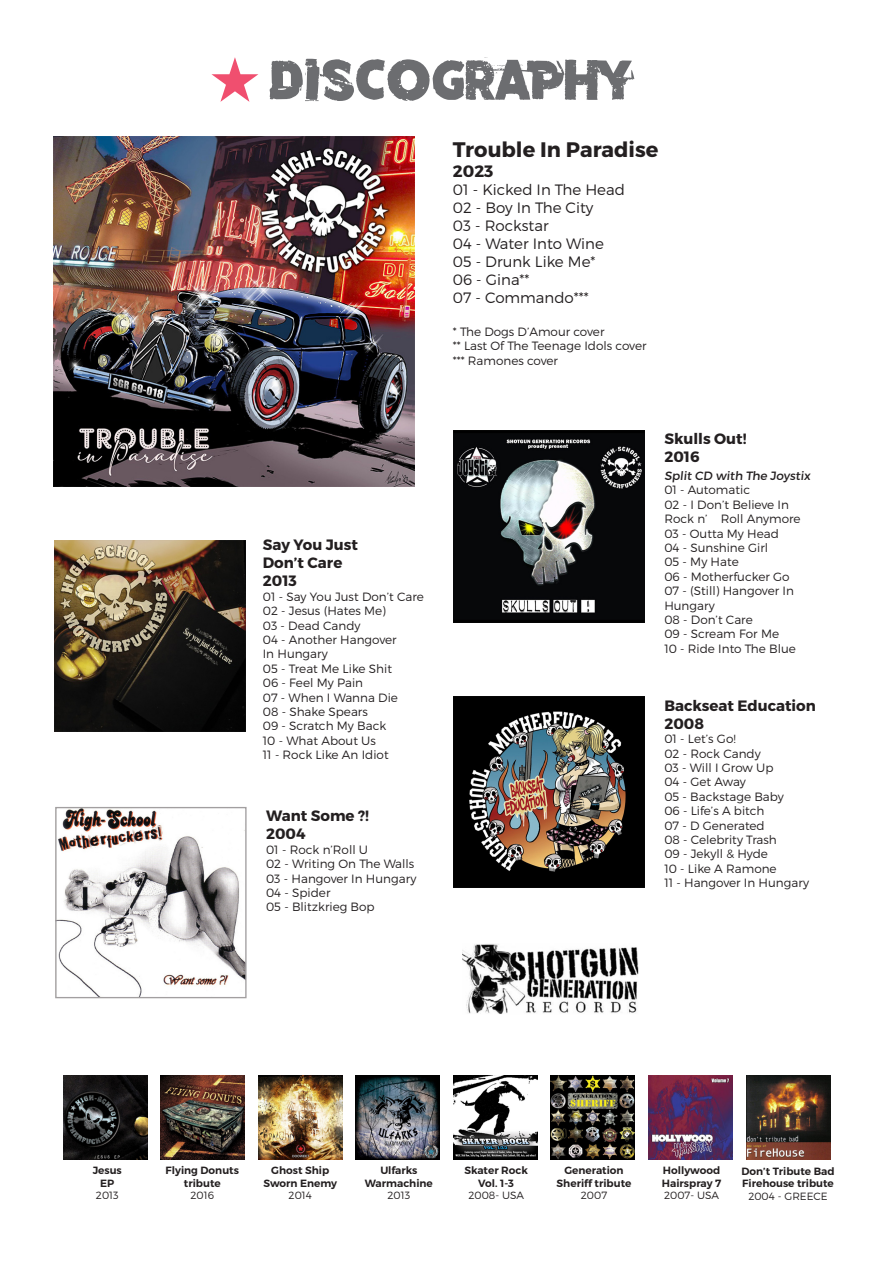
<style>
.page{position:relative;width:893px;height:1263px;background:#fff}
.page>*{position:absolute;margin:0;border:0;box-sizing:border-box;transform-origin:0 0}
.t1{font:58.5px "Cutthecrap";color:#6c6d70}
.t2{font:700 21px "Montserrat";color:#231f20}
.t3{font:700 16.5px "Montserrat";color:#231f20}
.t4{font:300 15px "Montserrat";color:#231f20}
.t5{font:700 15px/18px "Montserrat";color:#231f20}
.t6{font:300 12px/14.4px "Montserrat";color:#231f20}
.t7{font:12px "Montserrat";color:#231f20}
.t8{font:600 10.5px/12.6px "Montserrat";color:#231f20;text-align:center}
.t9{font:300 10.5px "Montserrat";color:#231f20}
.s1{font-weight:300}
</style>
<div class="page">
<img style="left:57px;top:809px;width:188px;height:187px">
<div style="left:55px;top:807px;width:192px;height:191px;border:1px solid #a29fa0"></div>
<img style="left:454px;top:696px;width:191px;height:192px">
<img style="left:54px;top:540px;width:192px;height:192px">
<svg style="left:211px;top:57px;width:47px;height:45px"></svg>
<img style="left:454px;top:431px;width:191px;height:191px">
<img style="left:161px;top:1075px;width:84px;height:84px">
<img style="left:258px;top:1075px;width:84px;height:84px">
<img style="left:356px;top:1075px;width:84px;height:84px">
<img style="left:453px;top:1075px;width:84px;height:84px">
<img style="left:551px;top:1075px;width:84px;height:84px">
<img style="left:648px;top:1075px;width:84px;height:84px">
<img style="left:746px;top:1075px;width:84px;height:84px">
<img style="left:63px;top:1075px;width:84px;height:84px">
<img style="left:53px;top:136px;width:362px;height:351px">
<img style="left:462px;top:944px;width:177px;height:70px">
<p class="t1" style="left:270px;top:37px;width:366px">DISCOGRAPHY</p>
<p class="t5" style="left:263px;top:536px;width:97px">Say You Just</p>
<p class="t5" style="left:263px;top:554px;width:81px">Don’t Care</p>
<p class="t5" style="left:263px;top:572px;width:36px">2013</p>
<p class="t6" style="left:263px;top:589px;width:163px">01 - Say You Just Don’t Care</p>
<p class="t6" style="left:263px;top:603px;width:125px">02 - Jesus (Hates Me)</p>
<p class="t6" style="left:263px;top:618px;width:99px">03 - Dead Candy</p>
<p class="t6" style="left:263px;top:632px;width:135px">04 - Another Hangover</p>
<p class="t6" style="left:263px;top:647px;width:67px">In Hungary</p>
<p class="t6" style="left:263px;top:661px;width:131px">05 - Treat Me Like Shit</p>
<p class="t6" style="left:263px;top:675px;width:102px">06 - Feel My Pain</p>
<p class="t6" style="left:263px;top:690px;width:137px">07 - When I Wanna Die</p>
<p class="t6" style="left:263px;top:704px;width:107px">08 - Shake Spears</p>
<p class="t6" style="left:263px;top:719px;width:125px">09 - Scratch My Back</p>
<p class="t6" style="left:263px;top:733px;width:115px">10 - What About Us</p>
<p class="t6" style="left:263px;top:747px;width:127px">11 - Rock Like An Idiot</p>
<p class="t5" style="left:266px;top:807px;width:104px">Want Some ?!</p>
<p class="t5" style="left:266px;top:825px;width:41px">2004</p>
<p class="t6" style="left:266px;top:842px;width:104px">01 - Rock n’Roll U</p>
<p class="t6" style="left:266px;top:856px;width:150px">02 - Writing On The Walls</p>
<p class="t6" style="left:266px;top:871px;width:152px">03 - Hangover In Hungary</p>
<p class="t6" style="left:266px;top:885px;width:66px">04 - Spider</p>
<p class="t6" style="left:266px;top:900px;width:110px">05 - Blitzkrieg Bop</p>
<p class="t2" style="left:453px;top:137px;width:207px">Trouble In Paradise</p>
<p class="t3" style="left:453px;top:161px;width:42px">2023</p>
<p class="t4" style="left:453px;top:181px;width:174px">01 - Kicked In The Head</p>
<p class="t4" style="left:453px;top:199px;width:142px">02 - Boy In The City</p>
<p class="t4" style="left:453px;top:217px;width:97px">03 - Rockstar</p>
<p class="t4" style="left:453px;top:235px;width:153px">04 - Water Into Wine</p>
<p class="t4" style="left:453px;top:253px;width:144px">05 - Drunk Like Me*</p>
<p class="t4" style="left:453px;top:271px;width:78px">06 - Gina**</p>
<p class="t4" style="left:453px;top:289px;width:137px">07 - Commando***</p>
<p class="t6" style="left:453px;top:324px;width:153px">* The Dogs D’Amour cover</p>
<p class="t6" style="left:453px;top:338px;width:195px">** Last Of The Teenage Idols cover</p>
<p class="t6" style="left:453px;top:353px;width:107px">*** Ramones cover</p>
<p class="t5" style="left:664px;top:430px;width:84px">Skulls Out!</p>
<p class="t5" style="left:664px;top:448px;width:37px">2016</p>
<p class="t7" style="left:664px;top:468px;width:149px">Split CD with The Joystix</p>
<p class="t6" style="left:664px;top:483px;width:87px">01 - Automatic</p>
<p class="t6" style="left:664px;top:497px;width:126px">02 - I Don’t Believe In</p>
<p class="t6" style="left:664px;top:511px;width:138px">Rock n’ Roll Anymore</p>
<p class="t6" style="left:664px;top:526px;width:116px">03 - Outta My Head</p>
<p class="t6" style="left:664px;top:540px;width:105px">04 - Sunshine Girl</p>
<p class="t6" style="left:664px;top:555px;width:76px">05 - My Hate</p>
<p class="t6" style="left:664px;top:569px;width:127px">06 - Motherfucker Go</p>
<p class="t6" style="left:664px;top:583px;width:131px">07 - (Still) Hangover In<br>Hungary</p>
<p class="t6" style="left:664px;top:612px;width:90px">08 - Don’t Care</p>
<p class="t6" style="left:664px;top:627px;width:116px">09 - Scream For Me</p>
<p class="t6" style="left:664px;top:641px;width:133px">10 - Ride Into The Blue</p>
<p class="t5" style="left:664px;top:697px;width:153px">Backseat Education<br>2008</p>
<p class="t6" style="left:664px;top:732px;width:73px">01 - Let’s Go!</p>
<p class="t6" style="left:664px;top:746px;width:98px">02 - Rock Candy</p>
<p class="t6" style="left:664px;top:760px;width:111px">03 - Will I Grow Up</p>
<p class="t6" style="left:664px;top:775px;width:83px">04 - Get Away</p>
<p class="t6" style="left:664px;top:789px;width:121px">05 - Backstage Baby</p>
<p class="t6" style="left:664px;top:804px;width:102px">06 - Life’s A bitch</p>
<p class="t6" style="left:664px;top:818px;width:102px">07 - D Generated</p>
<p class="t6" style="left:664px;top:832px;width:114px">08 - Celebrity Trash</p>
<p class="t6" style="left:664px;top:847px;width:105px">09 - Jekyll &amp; Hyde</p>
<p class="t6" style="left:664px;top:861px;width:114px">10 - Like A Ramone</p>
<p class="t6" style="left:664px;top:876px;width:146px">11 - Hangover In Hungary</p>
<p class="t8" style="left:93px;top:1164px;width:31px">Jesus<br>EP</p>
<p class="t9" style="left:96px;top:1189px;width:24px">2013</p>
<p class="t8" style="left:166px;top:1164px;width:75px">Flying Donuts</p>
<p class="t8" style="left:184px;top:1177px;width:38px">tribute</p>
<p class="t9" style="left:191px;top:1189px;width:25px">2016</p>
<p class="t8" style="left:271px;top:1164px;width:59px">Ghost Ship</p>
<p class="t8" style="left:263px;top:1177px;width:75px">Sworn Enemy</p>
<p class="t9" style="left:289px;top:1189px;width:25px">2014</p>
<p class="t8" style="left:380px;top:1164px;width:39px">Ulfarks</p>
<p class="t8" style="left:365px;top:1177px;width:69px">Warmachine<br><span class="s1">2013</span></p>
<p class="t8" style="left:464px;top:1164px;width:65px">Skater Rock</p>
<p class="t8" style="left:478px;top:1177px;width:37px">Vol. 1-3</p>
<p class="t9" style="left:468px;top:1189px;width:57px">2008- USA</p>
<p class="t8" style="left:564px;top:1164px;width:61px">Generation</p>
<p class="t8" style="left:557px;top:1177px;width:76px">Sheriff tribute<br><span class="s1">2007</span></p>
<p class="t8" style="left:663px;top:1164px;width:59px">Hollywood</p>
<p class="t8" style="left:662px;top:1177px;width:61px;text-align:left">Hairspray 7<br><span class="s1">2007- USA</span></p>
<p class="t8" style="left:741px;top:1164px;width:95px">Don’t Tribute Bad</p>
<p class="t8" style="left:742px;top:1177px;width:93px">Firehouse tribute<br><span class="s1">2004 - GREECE</span></p>
</div>
